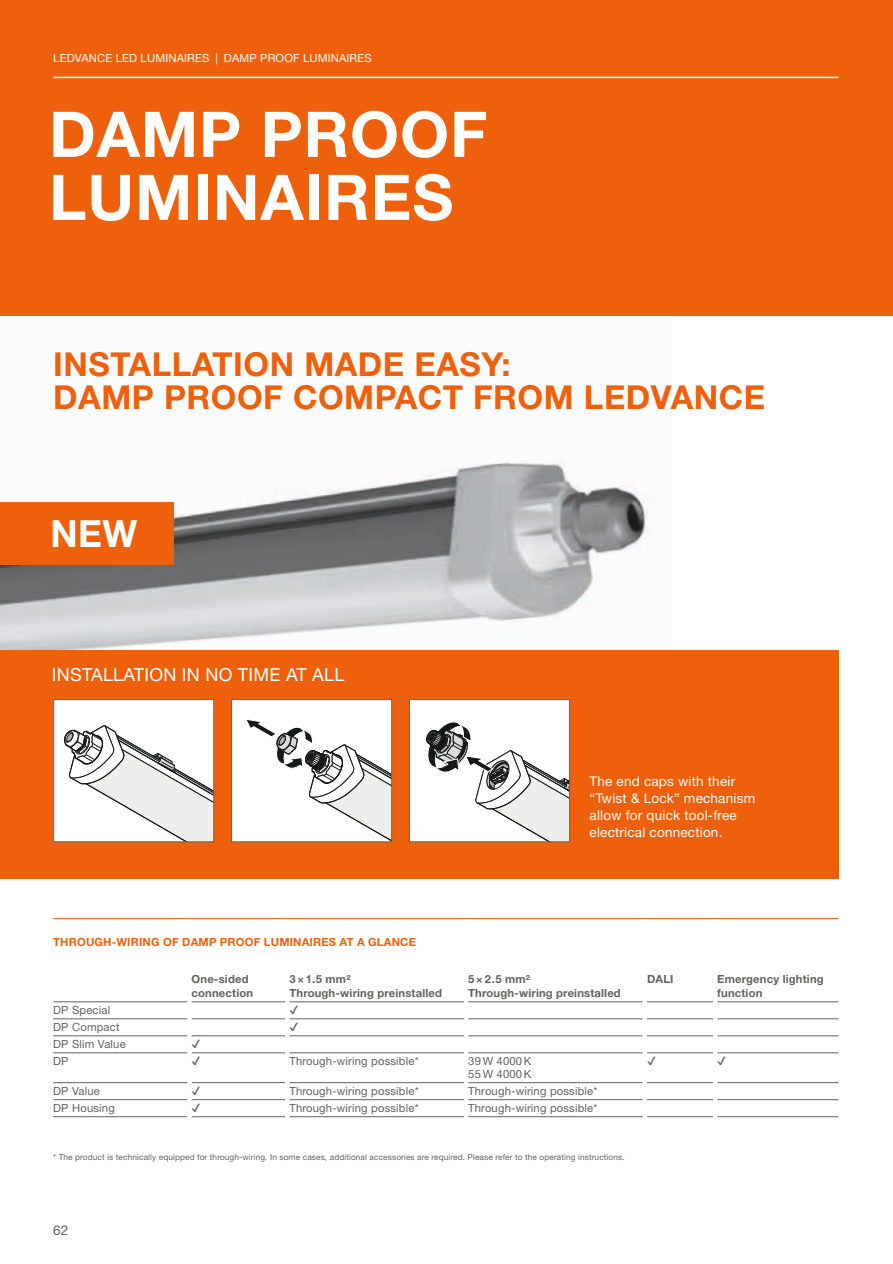
<style>
.page{position:relative;width:893px;height:1264px;background:#fff}
.page>*{position:absolute;margin:0;border:0;box-sizing:border-box;transform-origin:0 0}
.t1{font:700 63px/63px "Helvetica Neue LT Pro";letter-spacing:.015em;color:#fff}
.t2{font:700 37.5px "Helvetica Neue LT Pro";color:#fff}
.t3{font:700 33px/33px "Helvetica Neue LT Pro";letter-spacing:.015em;color:#ee600b}
.t4{font:18px "Helvetica Neue LT Pro";letter-spacing:.015em;color:#fff}
.t5{font:13.5px/17px "Helvetica Neue LT Pro";letter-spacing:.015em;color:#fff}
.t6{font:13.5px "Helvetica Neue LT Pro";color:#626261}
.t7{font:11.25px/12.8px "Helvetica Neue LT Pro";letter-spacing:.015em;color:#626261}
.t8{font:700 11.25px/14.1px "Helvetica Neue LT Pro";letter-spacing:.015em;color:#626261}
.t9{font:700 11.25px "Helvetica Neue LT Pro";letter-spacing:.015em;color:#ee600b}
.t10{font:11.25px "Helvetica Neue LT Pro";letter-spacing:.015em;color:#fff}
.t11{font:8.25px "Helvetica Neue LT Pro";letter-spacing:.015em;color:#626261}
</style>
<div class="page">
<img style="left:0;top:461px;width:651px;height:189px">
<div style="left:0;top:0;width:892px;height:316px;background:#ee600b"></div>
<div style="left:0;top:650px;width:838px;height:228px;background:#ee600b"></div>
<div style="left:231px;top:699px;width:160px;height:142px;background:#fff"></div>
<svg style="left:246px;top:719px;width:144px;height:121px"></svg>
<div style="left:231px;top:699px;width:161px;height:143px;border:1px solid #626261"></div>
<div style="left:54px;top:699px;width:160px;height:142px;background:#fff"></div>
<svg style="left:63px;top:725px;width:149px;height:115px"></svg>
<div style="left:53px;top:699px;width:161px;height:143px;border:1px solid #626261"></div>
<div style="left:409px;top:699px;width:160px;height:142px;background:#fff"></div>
<svg style="left:426px;top:722px;width:141px;height:118px"></svg>
<div style="left:409px;top:699px;width:160px;height:143px;border:1px solid #626261"></div>
<hr style="left:53px;top:77px;width:785px;height:1px;background:#fff">
<hr style="left:53px;top:917px;width:136px;height:1px;background:#ee600b">
<hr style="left:189px;top:917px;width:98px;height:1px;background:#ee600b">
<hr style="left:287px;top:917px;width:179px;height:1px;background:#ee600b">
<hr style="left:466px;top:917px;width:178px;height:1px;background:#ee600b">
<hr style="left:644px;top:917px;width:70px;height:1px;background:#ee600b">
<hr style="left:714px;top:917px;width:124px;height:1px;background:#ee600b">
<hr style="left:53px;top:1001px;width:134px;height:1px;background:#626261">
<hr style="left:191px;top:1001px;width:94px;height:1px;background:#626261">
<hr style="left:289px;top:1001px;width:174px;height:1px;background:#626261">
<hr style="left:468px;top:1001px;width:174px;height:1px;background:#626261">
<hr style="left:646px;top:1001px;width:66px;height:1px;background:#626261">
<hr style="left:716px;top:1001px;width:122px;height:1px;background:#626261">
<hr style="left:53px;top:1018px;width:134px;height:1px;background:#626261">
<hr style="left:191px;top:1018px;width:94px;height:1px;background:#626261">
<hr style="left:289px;top:1018px;width:174px;height:1px;background:#626261">
<hr style="left:468px;top:1018px;width:174px;height:1px;background:#626261">
<hr style="left:646px;top:1018px;width:66px;height:1px;background:#626261">
<hr style="left:716px;top:1018px;width:122px;height:1px;background:#626261">
<hr style="left:53px;top:1035px;width:134px;height:1px;background:#626261">
<hr style="left:191px;top:1035px;width:94px;height:1px;background:#626261">
<hr style="left:289px;top:1035px;width:174px;height:1px;background:#626261">
<hr style="left:468px;top:1035px;width:174px;height:1px;background:#626261">
<hr style="left:646px;top:1035px;width:66px;height:1px;background:#626261">
<hr style="left:716px;top:1035px;width:122px;height:1px;background:#626261">
<hr style="left:53px;top:1052px;width:134px;height:1px;background:#626261">
<hr style="left:191px;top:1052px;width:94px;height:1px;background:#626261">
<hr style="left:289px;top:1052px;width:174px;height:1px;background:#626261">
<hr style="left:468px;top:1052px;width:174px;height:1px;background:#626261">
<hr style="left:646px;top:1052px;width:66px;height:1px;background:#626261">
<hr style="left:716px;top:1052px;width:122px;height:1px;background:#626261">
<hr style="left:53px;top:1082px;width:134px;height:1px;background:#626261">
<hr style="left:191px;top:1082px;width:94px;height:1px;background:#626261">
<hr style="left:289px;top:1082px;width:174px;height:1px;background:#626261">
<hr style="left:468px;top:1082px;width:174px;height:1px;background:#626261">
<hr style="left:646px;top:1082px;width:66px;height:1px;background:#626261">
<hr style="left:716px;top:1082px;width:122px;height:1px;background:#626261">
<hr style="left:53px;top:1099px;width:134px;height:1px;background:#626261">
<hr style="left:191px;top:1099px;width:94px;height:1px;background:#626261">
<hr style="left:289px;top:1099px;width:174px;height:1px;background:#626261">
<hr style="left:468px;top:1099px;width:174px;height:1px;background:#626261">
<hr style="left:646px;top:1099px;width:66px;height:1px;background:#626261">
<hr style="left:716px;top:1099px;width:122px;height:1px;background:#626261">
<hr style="left:53px;top:1116px;width:134px;height:1px;background:#626261">
<hr style="left:191px;top:1116px;width:94px;height:1px;background:#626261">
<hr style="left:289px;top:1116px;width:174px;height:1px;background:#626261">
<hr style="left:468px;top:1116px;width:174px;height:1px;background:#626261">
<hr style="left:646px;top:1116px;width:66px;height:1px;background:#626261">
<hr style="left:716px;top:1116px;width:122px;height:1px;background:#626261">
<div style="left:0;top:502px;width:173px;height:63px;background:#ee600b"></div>
<p class="t10" style="left:53px;top:52px;width:320px">LEDVANCE LED LUMINAIRES | DAMP PROOF LUMINAIRES</p>
<h1 class="t1" style="left:49px;top:101px;width:439px">DAMP PROOF<br>LUMINAIRES</h1>
<h3 class="t3" style="left:53px;top:346px;width:713px">INSTALLATION MADE EASY:<br>DAMP PROOF COMPACT FROM LEDVANCE</h3>
<h2 class="t2" style="left:50px;top:510px;width:88px">NEW</h2>
<h3 class="t4" style="left:52px;top:663px;width:294px">INSTALLATION IN NO TIME AT ALL</h3>
<p class="t5" style="left:589px;top:772px;width:167px">The end caps with their “Twist &amp; Lock” mechanism allow for quick tool-free electrical connection.</p>
<p class="t9" style="left:53px;top:934px;width:364px">THROUGH-WIRING OF DAMP PROOF LUMINAIRES AT A GLANCE</p>
<p class="t8" style="left:191px;top:971px;width:63px">One-sided connection</p>
<p class="t8" style="left:289px;top:971px;width:154px">3 × 1.5 mm²<br>Through-wiring preinstalled</p>
<p class="t8" style="left:468px;top:971px;width:154px">5 × 2.5 mm²<br>Through-wiring preinstalled</p>
<p class="t8" style="left:646px;top:971px;width:28px">DALI</p>
<p class="t8" style="left:716px;top:971px;width:108px">Emergency lighting function</p>
<p class="t7" style="left:53px;top:1003px;width:58px">DP Special</p>
<p class="t7" style="left:53px;top:1020px;width:68px">DP Compact</p>
<p class="t7" style="left:53px;top:1037px;width:74px">DP Slim Value</p>
<p class="t7" style="left:53px;top:1054px;width:17px">DP</p>
<p class="t7" style="left:289px;top:1054px;width:131px">Through-wiring possible*</p>
<p class="t7" style="left:468px;top:1054px;width:65px">39 W 4000 K<br>55 W 4000 K</p>
<p class="t7" style="left:53px;top:1084px;width:48px">DP Value</p>
<p class="t7" style="left:289px;top:1084px;width:131px">Through-wiring possible*</p>
<p class="t7" style="left:468px;top:1084px;width:131px">Through-wiring possible*</p>
<p class="t7" style="left:53px;top:1101px;width:63px">DP Housing</p>
<p class="t7" style="left:289px;top:1101px;width:131px">Through-wiring possible*</p>
<p class="t7" style="left:468px;top:1101px;width:131px">Through-wiring possible*</p>
<p class="t11" style="left:53px;top:1152px;width:572px">* The product is technically equipped for through-wiring. In some cases, additional accessories are required. Please refer to the operating instructions.</p>
<p class="t6" style="left:53px;top:1221px;width:17px">62</p>
</div>
